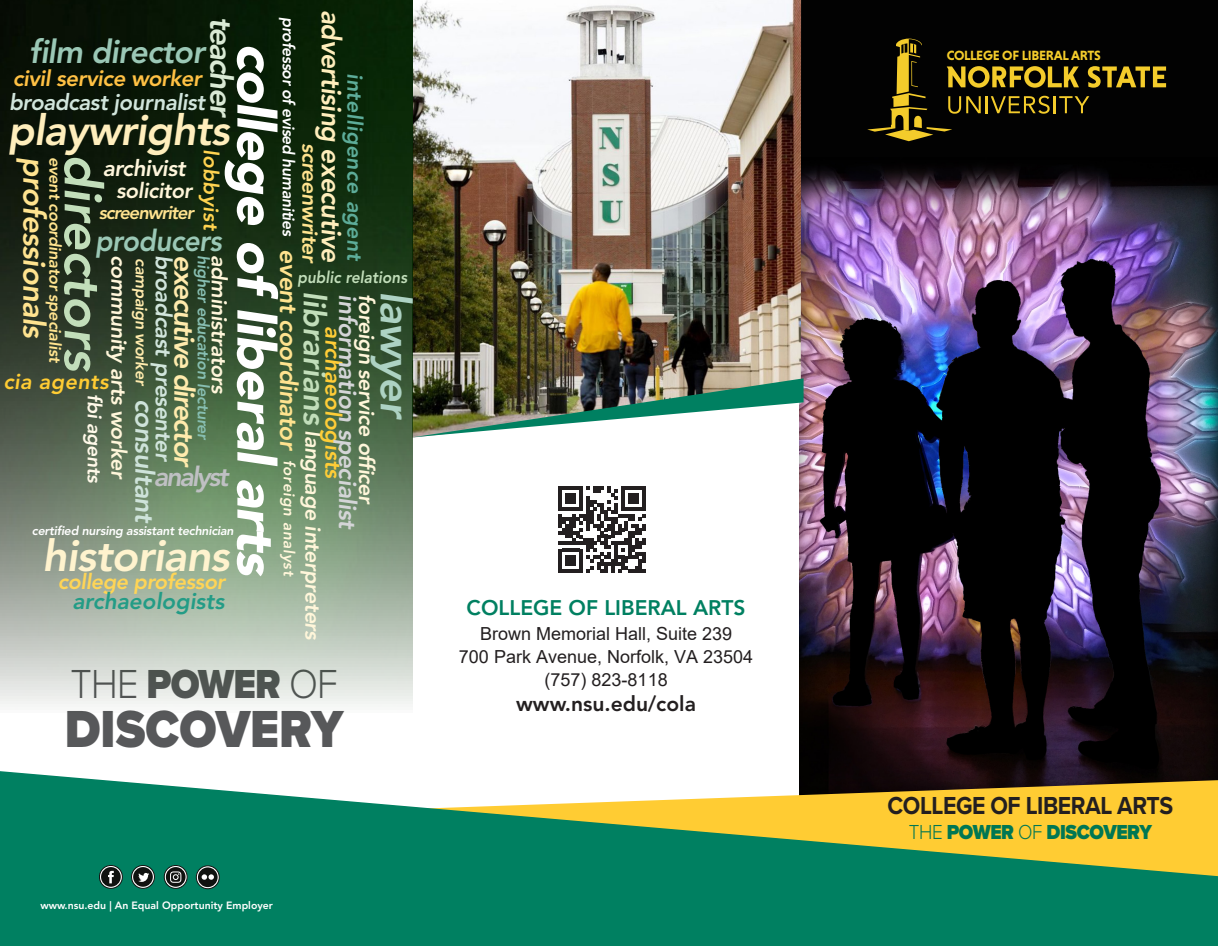
<style>
.page{position:relative;width:1218px;height:946px;background:#fff}
.page>*{position:absolute;margin:0;border:0;box-sizing:border-box;transform-origin:0 0}
.t1{font:900 54px "Proxima Nova";color:#57585a;scale:.9 1}
.t2{font:italic 900 52.95px "Avenir LT Std";letter-spacing:-.02em;color:#fff;scale:1.05 1}
.t3{font:italic 800 52.2px "Avenir LT Std";color:#c2deba}
.t4{font:italic 800 43.5px "Avenir LT Std";letter-spacing:-.02em;color:#fff3ce}
.t5{font:italic 800 42.45px "Avenir LT Std";letter-spacing:-.02em;color:#ffeebc}
.t6{font:italic 800 42.45px "Avenir LT Std";color:#add2c3}
.t7{font:300 42px "Proxima Nova";color:#57585a;scale:.9 1}
.t8{font:italic 800 32.55px "Avenir LT Std";letter-spacing:-.02em;color:#9bc8b6}
.t9{font:italic 800 31.2px "Avenir LT Std";color:#c2deba}
.t10{font:italic 800 31.2px "Avenir LT Std";letter-spacing:-.06em;color:#daead5}
.t11{font:italic 800 30.75px "Avenir LT Std";letter-spacing:-.02em;color:#ffe38f}
.t12{font:italic 800 29.55px "Avenir LT Std";letter-spacing:-.02em;color:#9bc8b6;scale:.94 1}
.t13{font:italic 800 28.2px "Avenir LT Std";letter-spacing:-.06em;color:#ffebad}
.t14{font:italic 800 27.45px "Avenir LT Std";letter-spacing:-.02em;color:#ffeebc;scale:.96 1}
.t15{font:italic 800 27px "Avenir LT Std";letter-spacing:-.08em;color:#bfc0c3}
.t16{font:italic 800 26.55px "Avenir LT Std";letter-spacing:-.02em;color:#cee3da}
.t17{font:700 25.5px "Proxima Nova";letter-spacing:-.02em;color:#231f20;scale:.9 1}
.t18{font:italic 800 24.75px "Avenir LT Std";letter-spacing:-.02em;color:#ffe38f}
.t19{font:italic 800 24.45px "Avenir LT Std";letter-spacing:-.02em;color:#d4d5d7}
.t20{font:italic 800 22.65px "Avenir LT Std";color:#ffcd37}
.t21{font:italic 800 22.65px "Avenir LT Std";color:#239c86}
.t22{font:italic 800 22.65px "Avenir LT Std";letter-spacing:-.02em;color:#fff6dc}
.t23{font:italic 800 22.5px "Avenir LT Std";letter-spacing:-.02em;color:#d1e5dc}
.t24{font:italic 800 22.2px "Avenir LT Std";letter-spacing:-.02em;color:#ffc144}
.t25{font:italic 800 21.45px "Avenir LT Std";letter-spacing:-.02em;color:#fff6da}
.t26{font:italic 800 21.45px "Avenir LT Std";letter-spacing:.02em;color:#5dac99}
.t27{font:italic 800 21.45px "Avenir LT Std";letter-spacing:-.02em;color:#ffd556}
.t28{font:italic 800 21.45px "Avenir LT Std";letter-spacing:-.02em;color:#ffe38f}
.t29{font:italic 800 21.45px "Avenir LT Std";letter-spacing:.02em;color:#fc3}
.t30{font:800 21px "Avenir LT Std";color:#008061}
.t31{font:900 21px "Proxima Nova";letter-spacing:-.02em;color:#007753;scale:.9 1}
.t32{font:800 21px "Avenir LT Std";color:#231f20}
.t33{font:italic 800 20.85px "Avenir LT Std";color:#ffd350}
.t34{font:italic 800 19.5px "Avenir LT Std";letter-spacing:-.02em;color:#fff9e9}
.t35{font:italic 800 18.45px "Avenir LT Std";letter-spacing:-.06em;color:#ffe38f}
.t36{font:18px/22.8px "Arial";color:#231f20;text-align:center}
.t37{font:italic 800 16.65px "Avenir LT Std";letter-spacing:-.02em;color:#fff;scale:.96 1}
.t38{font:italic 800 16.5px "Avenir LT Std";letter-spacing:-.02em;color:#ffe38f}
.t39{font:italic 800 16.5px "Avenir LT Std";color:#c2deba;scale:.93 1}
.t40{font:italic 800 16.2px "Avenir LT Std";letter-spacing:-.02em;color:#87beb1}
.t41{font:italic 800 16.2px "Avenir LT Std";letter-spacing:-.02em;color:#ffebad}
.t42{font:italic 800 15.45px "Avenir LT Std";letter-spacing:.04em;color:#fff6da}
.t43{font:700 13.65px "Niveau Grotesk";letter-spacing:-.025em;color:#f4cc2b}
.t44{font:italic 800 12.45px "Avenir LT Std";letter-spacing:-.02em;color:#fff}
.t45{font:800 10.5px "Avenir LT Std";color:#fff}
.s1{font-weight:900}
.s2{font-weight:300}
</style>
<div class="page">
<div style="left:799px;top:0;width:418px;height:874px;background:#020202"></div>
<img style="left:799px;top:169px;width:418px;height:599px">
<svg style="left:0;top:768px;width:1217px;height:177px;background:#479565"></svg>
<svg style="left:99px;top:865px;width:23px;height:23px"></svg>
<svg style="left:131px;top:865px;width:23px;height:23px"></svg>
<svg style="left:164px;top:865px;width:23px;height:23px"></svg>
<svg style="left:196px;top:865px;width:23px;height:23px"></svg>
<div style="left:131px;top:865px;width:24px;height:23px;border:1px solid #101210;border-radius:50%"></div>
<div style="left:133px;top:867px;width:20px;height:19px;background:#101210;border-radius:50%"></div>
<svg style="left:138px;top:873px;width:11px;height:8px"></svg>
<div style="left:99px;top:865px;width:24px;height:23px;border:1px solid #101210;border-radius:50%"></div>
<div style="left:101px;top:867px;width:20px;height:19px;background:#101210;border-radius:50%"></div>
<svg style="left:108px;top:870px;width:6px;height:13px"></svg>
<div style="left:164px;top:865px;width:23px;height:23px;border:1px solid #101210;border-radius:50%"></div>
<svg style="left:166px;top:867px;width:19px;height:19px"></svg>
<svg style="left:170px;top:871px;width:11px;height:11px"></svg>
<div style="left:196px;top:865px;width:23px;height:23px;border:1px solid #101210;border-radius:50%"></div>
<div style="left:198px;top:867px;width:19px;height:20px;background:#101210;border-radius:50%"></div>
<svg style="left:201px;top:874px;width:13px;height:5px"></svg>
<svg style="left:867px;top:39px;width:298px;height:102px"></svg>
<img style="left:412px;top:0;width:389px;height:378px">
<img style="left:412px;top:378px;width:391px;height:59px">
<img style="left:0;top:0;width:412px;height:704px">
<svg style="left:558px;top:486px;width:87px;height:87px"></svg>
<svg style="left:1189px;top:918px;width:9px;height:27px"></svg>
<p class="t14" style="left:347px;top:10px;width:264px;rotate:90deg">advertising executive</p>
<p class="t37" style="left:298px;top:17px;width:230px;rotate:90deg">professor of evised humanities</p>
<p class="t10" style="left:240px;top:17px;width:102px;rotate:90deg">teacher</p>
<p class="t8" style="left:29px;top:33px;width:177px">film director</p>
<p class="t24" style="left:13px;top:65px;width:190px">civil service worker</p>
<p class="t23" style="left:9px;top:88px;width:197px">broadcast journalist</p>
<p class="t5" style="left:8px;top:105px;width:223px">playwrights</p>
<p class="t2" style="left:288px;top:43px;width:509px;rotate:90deg">college of liberal arts</p>
<p class="t26" style="left:367px;top:73px;width:190px;rotate:90deg">intelligence agent</p>
<p class="t39" style="left:297px;top:268px;width:119px">public relations</p>
<p class="t28" style="left:322px;top:143px;width:123px;rotate:90deg">screenwriter</p>
<p class="t22" style="left:103px;top:155px;width:85px">archivist</p>
<p class="t33" style="left:223px;top:149px;width:83px;rotate:90deg">lobbyist</p>
<p class="t11" style="left:52px;top:157px;width:183px;rotate:90deg">professionals</p>
<p class="t38" style="left:65px;top:157px;width:207px;rotate:90deg">event coordinator specialist</p>
<p class="t3" style="left:114px;top:154px;width:219px;rotate:90deg">directors</p>
<p class="t29" style="left:3px;top:369px;width:107px">cia agents</p>
<p class="t25" style="left:116px;top:177px;width:77px">solicitor</p>
<p class="t35" style="left:99px;top:201px;width:97px">screenwriter</p>
<p class="t12" style="left:95px;top:223px;width:136px">producers</p>
<p class="t18" style="left:303px;top:249px;width:203px;rotate:90deg">event coordinator</p>
<p class="t13" style="left:201px;top:255px;width:214px;rotate:90deg">executive director</p>
<p class="t40" style="left:213px;top:255px;width:187px;rotate:90deg">higher education lecturer</p>
<p class="t25" style="left:232px;top:255px;width:140px;rotate:90deg">administrators</p>
<p class="t25" style="left:132px;top:255px;width:225px;rotate:90deg">community arts worker</p>
<p class="t41" style="left:151px;top:258px;width:129px;rotate:90deg">campaign worker</p>
<p class="t23" style="left:177px;top:255px;width:208px;rotate:90deg">broadcast presenter</p>
<p class="t9" style="left:333px;top:291px;width:136px;rotate:90deg">librarians</p>
<p class="t6" style="left:420px;top:291px;width:130px;rotate:90deg">lawyer</p>
<p class="t25" style="left:379px;top:294px;width:212px;rotate:90deg">foreign service officer</p>
<p class="t19" style="left:362px;top:294px;width:237px;rotate:90deg">information specialist</p>
<p class="t20" style="left:347px;top:326px;width:154px;rotate:90deg">archaeologists</p>
<p class="t34" style="left:106px;top:394px;width:90px;rotate:90deg">fbi agents</p>
<p class="t16" style="left:160px;top:398px;width:126px;rotate:90deg">consultant</p>
<p class="t25" style="left:325px;top:430px;width:211px;rotate:90deg">language interpreters</p>
<p class="t42" style="left:298px;top:460px;width:118px;rotate:90deg">foreign analyst</p>
<p class="t15" style="left:154px;top:460px;width:77px">analyst</p>
<p class="t44" style="left:32px;top:523px;width:203px">certified nursing assistant technician</p>
<p class="t4" style="left:42px;top:529px;width:189px">historians</p>
<p class="t27" style="left:58px;top:568px;width:168px">college professor</p>
<p class="t21" style="left:72px;top:587px;width:153px">archaeologists</p>
<p class="t7" style="left:71px;top:652px;width:298px">THE <span class="s1">POWER</span> OF</p>
<p class="t1" style="left:65px;top:688px;width:311px">DISCOVERY</p>
<p class="t30" style="left:466px;top:595px;width:280px">COLLEGE OF LIBERAL ARTS</p>
<p class="t36" style="left:459px;top:622px;width:296px">Brown Memorial Hall, Suite 239<br>700 Park Avenue, Norfolk, VA 23504 (757) 823-8118</p>
<p class="t32" style="left:516px;top:691px;width:181px">www.nsu.edu/cola</p>
<p class="t45" style="left:40px;top:898px;width:234px">www.nsu.edu | An Equal Opportunity Employer</p>
<p class="t43" style="left:946px;top:47px;width:156px">COLLEGE OF LIBERAL ARTS</p>
<p class="t17" style="left:887px;top:786px;width:319px">COLLEGE OF LIBERAL ARTS</p>
<p class="t31" style="left:908px;top:816px;width:271px"><span class="s2">THE</span> POWER <span class="s2">OF</span> DISCOVERY</p>
</div>
